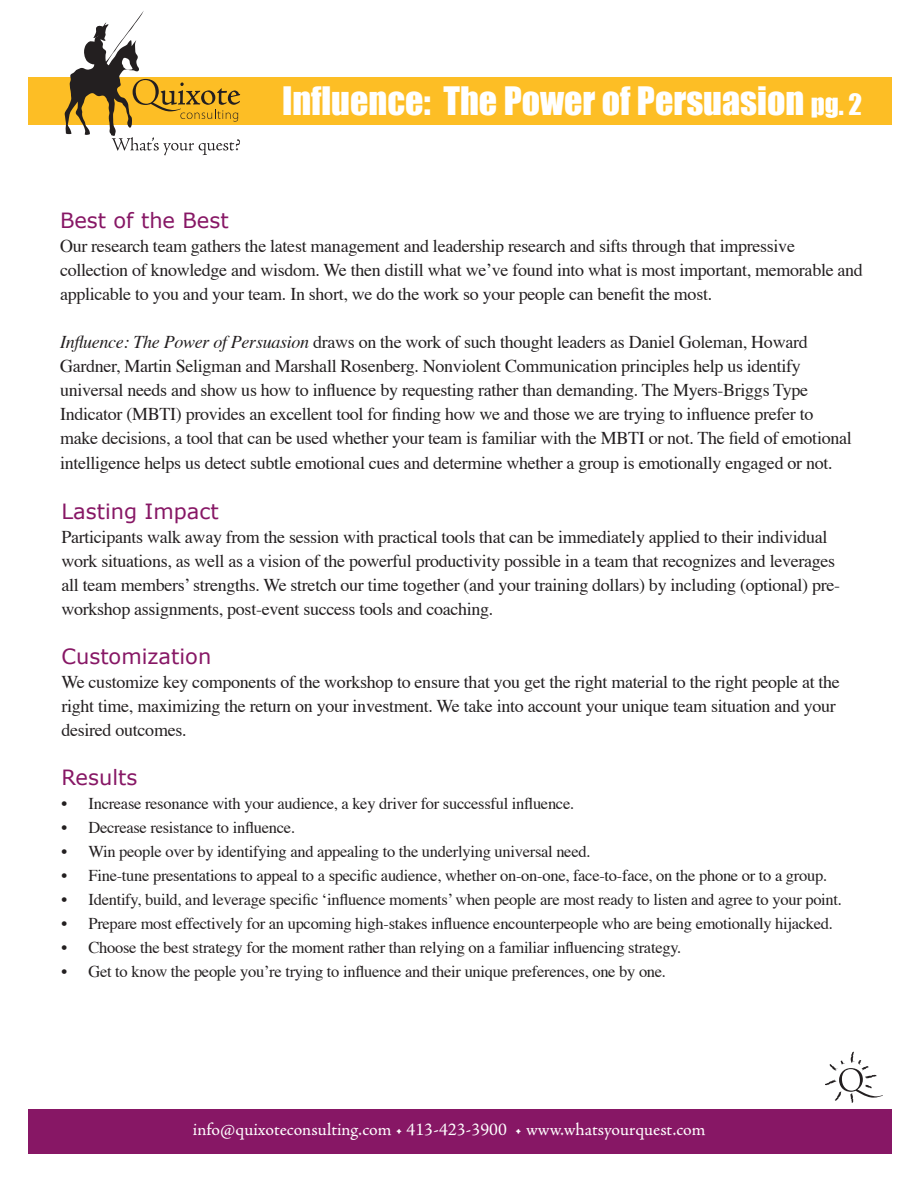
<style>
.page{position:relative;width:918px;height:1188px;background:#fff}
.page>*{position:absolute;margin:0;border:0;box-sizing:border-box;transform-origin:0 0}
.t1{font:36px "Impact";color:#fff}
.t2{font:21px "Verdana";color:#871765}
.t3{font:18px/24px "Times";letter-spacing:-.015em;color:#231f20}
.t4{font:18px "Adobe Jenson Pro";color:#fff}
.t5{font:16.5px/24px "Times";letter-spacing:-.015em;color:#231f20}
.s1{font-size:27px}
.s2{font-style:italic}
</style>
<div class="page">
<div style="left:28px;top:77px;width:864px;height:48px;background:#fdbe25"></div>
<svg style="left:64px;top:11px;width:176px;height:144px"></svg>
<div style="left:28px;top:1110px;width:864px;height:44px;background:#871765"></div>
<svg style="left:825px;top:1052px;width:58px;height:51px"></svg>
<h1 class="t1" style="left:282px;top:79px;width:582px">Influence: The Power of Persuasion <span class="s1">pg. 2</span></h1>
<p class="t2" style="left:60px;top:207px;width:170px">Best of the Best</p>
<p class="t3" style="left:60px;top:232px;width:804px">Our research team gathers the latest management and leadership research and sifts through that impressive collection of knowledge and wisdom. We then distill what we’ve found into what is most important, memorable and applicable to you and your team. In short, we do the work so your people can benefit the most.</p>
<p class="t3" style="left:60px;top:328px;width:793px"><span class="s2">Influence: The Power of Persuasion</span> draws on the work of such thought leaders as Daniel Goleman, Howard Gardner, Martin Seligman and Marshall Rosenberg. Nonviolent Communication principles help us identify universal needs and show us how to influence by requesting rather than demanding. The Myers-Briggs Type Indicator (MBTI) provides an excellent tool for finding how we and those we are trying to influence prefer to make decisions, a tool that can be used whether your team is familiar with the MBTI or not. The field of emotional intelligence helps us detect subtle emotional cues and determine whether a group is emotionally engaged or not.</p>
<p class="t2" style="left:62px;top:498px;width:159px">Lasting Impact</p>
<p class="t3" style="left:62px;top:523px;width:780px">Participants walk away from the session with practical tools that can be immediately applied to their individual work situations, as well as a vision of the powerful productivity possible in a team that recognizes and leverages all team members’ strengths. We stretch our time together (and your training dollars) by including (optional) pre&shy;workshop assignments, post-event success tools and coaching.</p>
<p class="t2" style="left:62px;top:643px;width:151px">Customization</p>
<p class="t3" style="left:62px;top:669px;width:780px">We customize key components of the workshop to ensure that you get the right material to the right people at the right time, maximizing the return on your investment. We take into account your unique team situation and your desired outcomes.</p>
<p class="t2" style="left:62px;top:764px;width:77px">Results</p>
<p class="t5" style="left:88px;top:791px;width:755px">Increase resonance with your audience, a key driver for successful influence.<br>Decrease resistance to influence.<br>Win people over by identifying and appealing to the underlying universal need.<br>Fine-tune presentations to appeal to a specific audience, whether on-on-one, face-to-face, on the phone or to a group.<br>Identify, build, and leverage specific ‘influence moments’ when people are most ready to listen and agree to your point.<br>Prepare most effectively for an upcoming high-stakes influence encounterpeople who are being emotionally hijacked.<br>Choose the best strategy for the moment rather than relying on a familiar influencing strategy.<br>Get to know the people you’re trying to influence and their unique preferences, one by one.</p>
<p class="t5" style="left:62px;top:791px;width:7px;text-align:justify">• • • • • • • •</p>
<p class="t4" style="left:193px;top:1119px;width:514px">info@quixoteconsulting.com • 413-423-3900 • www.whatsyourquest.com</p>
</div>
